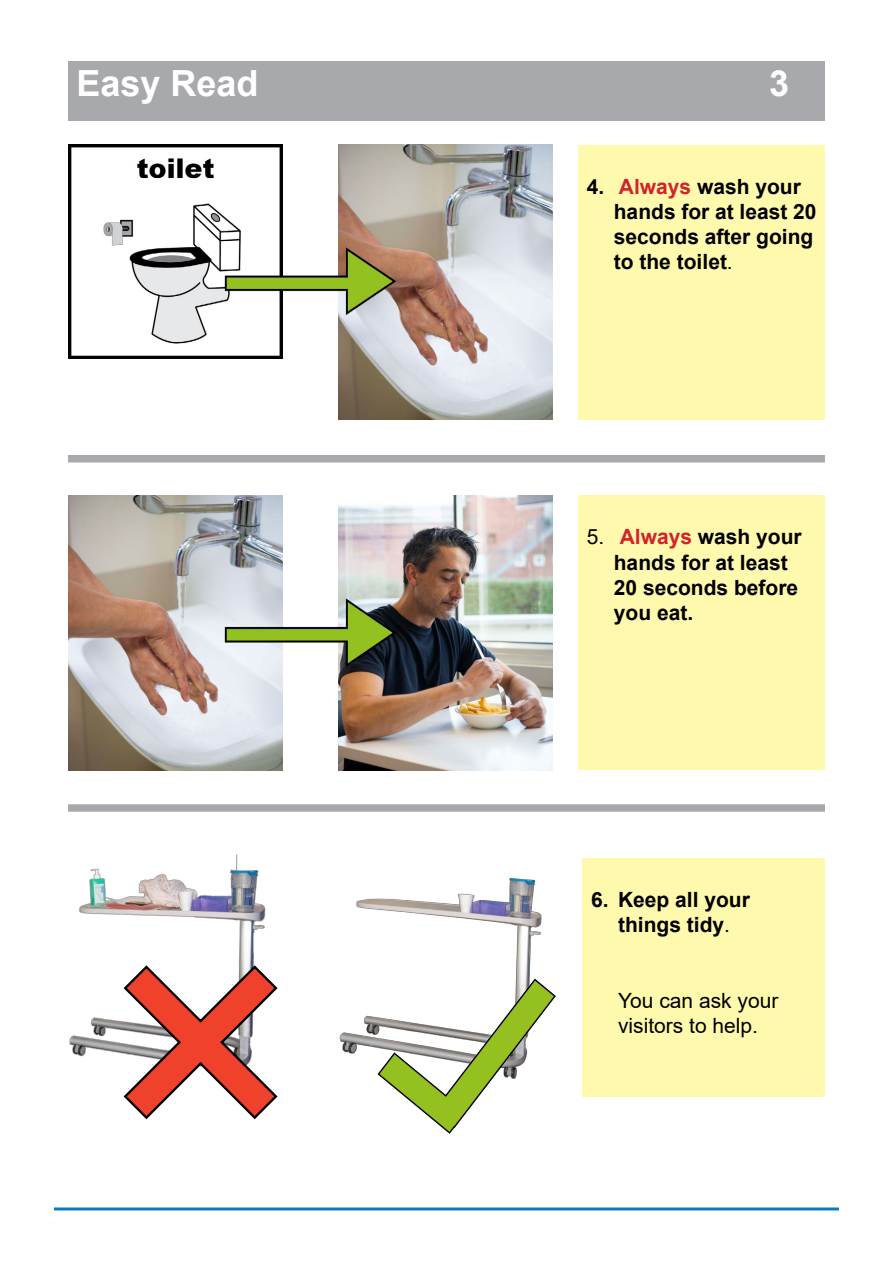
<style>
.page{position:relative;width:893px;height:1263px;background:#fff}
.page>*{position:absolute;margin:0;border:0;box-sizing:border-box;transform-origin:0 0}
.t1{font:700 36px "Arial";color:#fff}
.t2{font:700 21px/25.2px "Arial";color:#000}
.t3{font:21px/25.2px "Arial";color:#000}
.s1{color:#d2232a}
.s2{font-weight:400}
</style>
<div class="page">
<div style="left:578px;top:145px;width:247px;height:275px;background:#fff9ae"></div>
<div style="left:68px;top:455px;width:757px;height:7px;background:#a7a9ac"></div>
<div style="left:68px;top:61px;width:757px;height:60px;background:#a7a9ac"></div>
<div style="left:578px;top:495px;width:247px;height:275px;background:#fff9ae"></div>
<div style="left:583px;top:858px;width:242px;height:238px;background:#fff9ae"></div>
<div style="left:68px;top:804px;width:757px;height:8px;background:#a7a9ac"></div>
<hr style="left:54px;top:1207px;width:785px;height:3px;background:#0b7ac0">
<img style="left:69px;top:145px;width:213px;height:214px">
<img style="left:338px;top:145px;width:214px;height:275px">
<img style="left:338px;top:495px;width:214px;height:275px">
<img style="left:219px;top:244px;width:184px;height:77px">
<img style="left:69px;top:495px;width:213px;height:275px">
<img style="left:219px;top:595px;width:184px;height:77px">
<img style="left:69px;top:854px;width:197px;height:203px">
<img style="left:339px;top:878px;width:203px;height:176px">
<svg style="left:123px;top:964px;width:155px;height:156px"></svg>
<img style="left:363px;top:962px;width:193px;height:172px">
<p class="t1" style="left:77px;top:58px;width:184px">Easy Read</p>
<p class="t1" style="left:769px;top:58px;width:22px">3</p>
<p class="t2" style="left:614px;top:174px;width:204px;text-indent:-27px">4. <span class="s1">Always</span> wash your hands for at least 20 seconds after going to the toilet<span class="s2">.</span></p>
<p class="t2" style="left:614px;top:524px;width:189px;text-indent:-27px"><span class="s2">5.</span> <span class="s1">Always</span> wash your hands for at least<br>20 seconds before you eat.</p>
<p class="t2" style="left:591px;top:887px;width:160px;text-align:center">6. Keep all your things tidy<span class="s2">.</span></p>
<p class="t3" style="left:618px;top:988px;width:162px">You can ask your visitors to help.</p>
</div>
